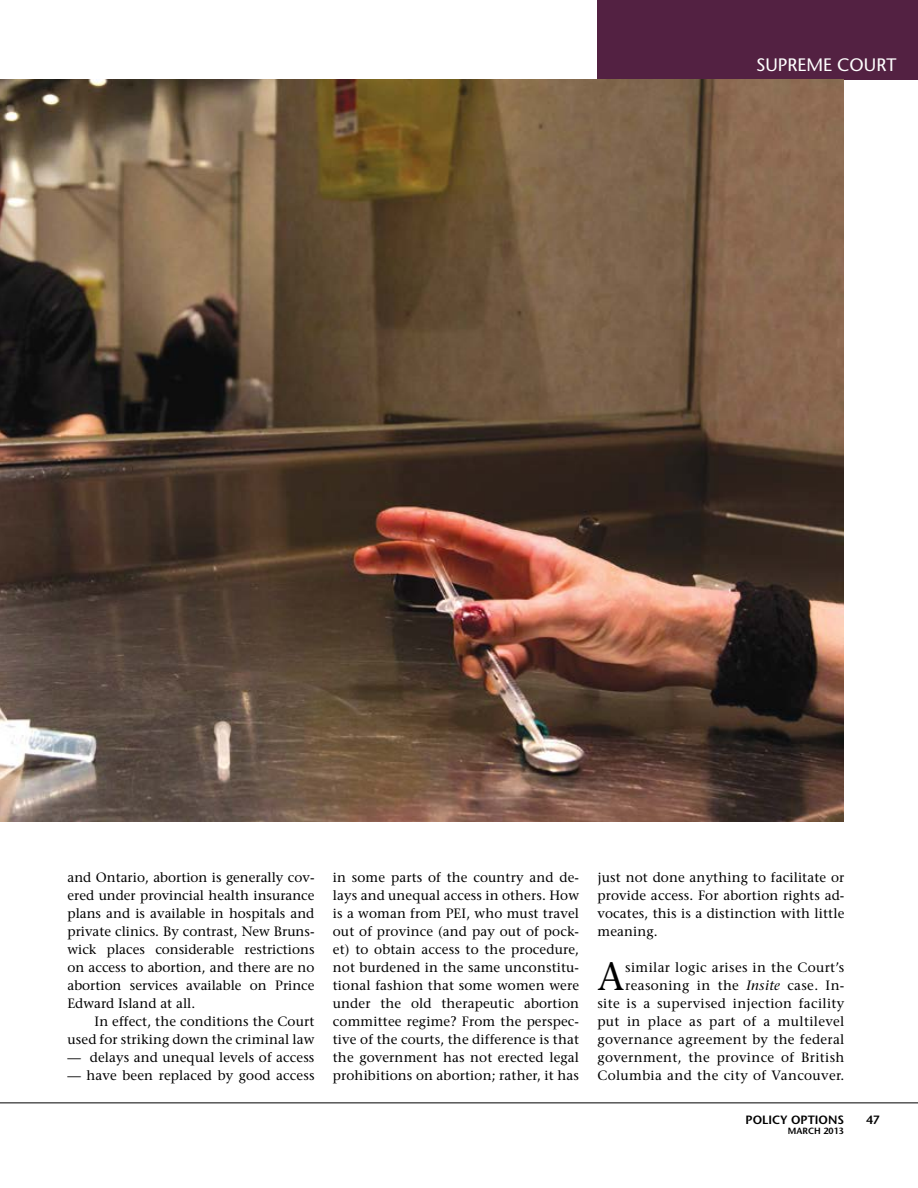
<style>
.page{position:relative;width:918px;height:1188px;background:#fff}
.page>*{position:absolute;margin:0;border:0;box-sizing:border-box;transform-origin:0 0}
.t1{font:39.15px "Stone Serif";color:#000}
.t2{font:18px "Stone Sans";color:#fff}
.t3{font:13.5px/18px "Stone Serif";letter-spacing:.01em;color:#000;text-align:justify}
.t4{font:600 12px "Stone Sans";color:#000}
.t5{font:600 9px "Stone Sans";color:#000}
.s1{font-style:italic}
</style>
<div class="page">
<hr style="left:0;top:1102px;width:918px;height:1px;background:#000">
<div style="left:597px;top:0;width:321px;height:79px;background:#532142"></div>
<img style="left:0;top:79px;width:844px;height:743px">
<h2 class="t2" style="left:756px;top:54px;width:142px">SUPREME COURT</h2>
<p class="t3" style="left:68px;top:868px;width:249px">and Ontario, abortion is generally cov&shy;ered under provincial health insurance plans and is available in hospitals and private clinics. By contrast, New Bruns&shy;wick places considerable restrictions on access to abortion, and there are no abortion services available on Prince Edward Island at all.</p>
<p class="t3" style="left:68px;top:1012px;width:248px;text-align:right">In effect, the conditions the Court used for striking down the criminal law</p>
<p class="t3" style="left:68px;top:1048px;width:248px">— delays and unequal levels of access</p>
<p class="t3" style="left:68px;top:1066px;width:249px">— have been replaced by good access</p>
<p class="t3" style="left:333px;top:868px;width:248px">in some parts of the country and de&shy;lays and unequal access in others. How is a woman from PEI, who must travel out of province (and pay out of pock&shy;et) to obtain access to the procedure, not burdened in the same unconstitu&shy;tional fashion that some women were under the old therapeutic abortion committee regime? From the perspec&shy;tive of the courts, the difference is that the government has not erected legal prohibitions on abortion; rather, it has</p>
<p class="t3" style="left:597px;top:868px;width:249px">just not done anything to facilitate or provide access. For abortion rights ad&shy;vocates, this is a distinction with little meaning.</p>
<h1 class="t1" style="left:597px;top:953px;width:28px">A</h1>
<p class="t3" style="left:597px;top:958px;width:249px;text-align:right">similar logic arises in the Court’s reasoning in the <span class="s1">Insite</span> case. In-<br>site is a supervised injection facility put in place as part of a multilevel governance agreement by the federal government, the province of British Columbia and the city of Vancouver.</p>
<p class="t4" style="left:746px;top:1112px;width:100px">POLICY OPTIONS</p>
<p class="t5" style="left:788px;top:1126px;width:58px">MARCH 2013</p>
<p class="t4" style="left:866px;top:1112px;width:15px">47</p>
</div>
